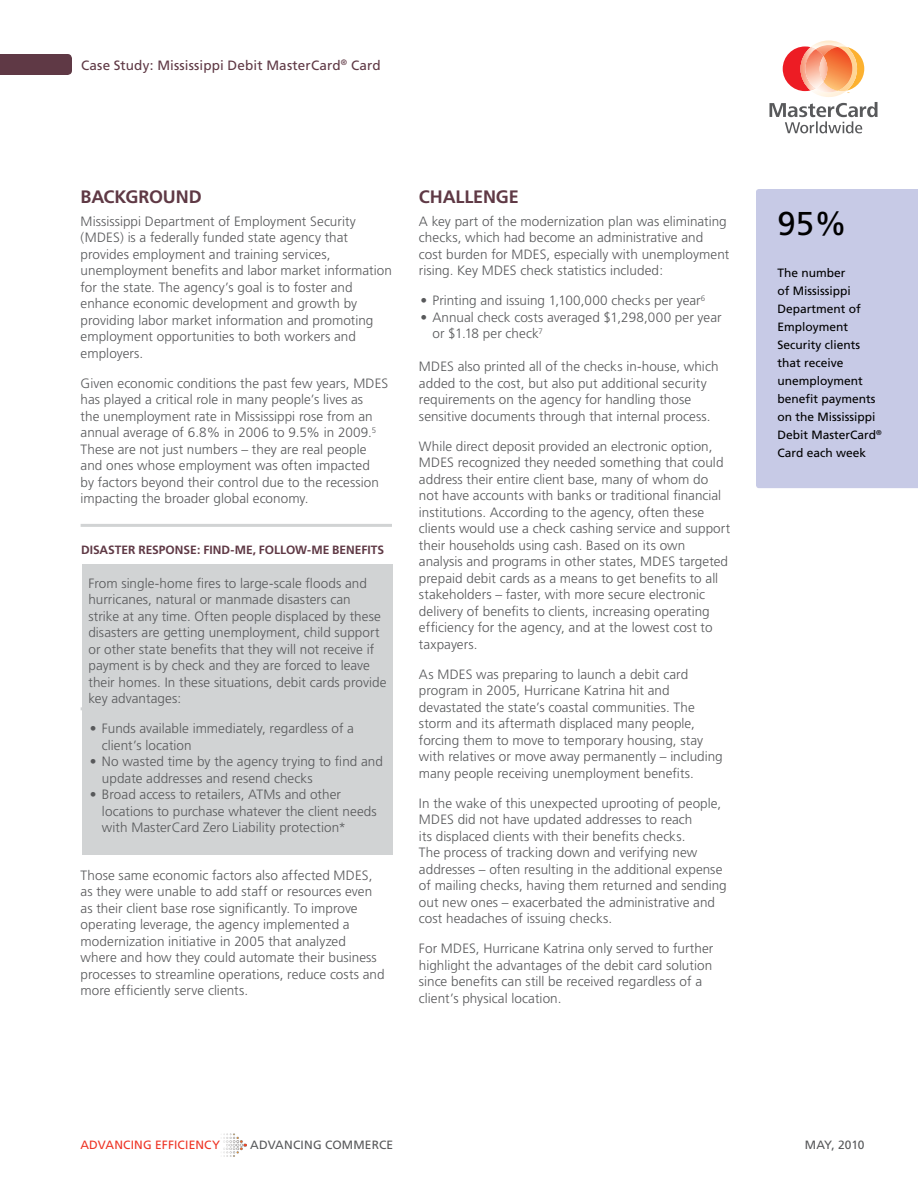
<style>
.page{position:relative;width:918px;height:1188px;background:#fff}
.page>*{position:absolute;margin:0;border:0;box-sizing:border-box;transform-origin:0 0}
.t1{font:33px "Frutiger";color:#000}
.t2{font:700 18px "Frutiger";letter-spacing:-.01em;color:#5f3945}
.t3{font:300 13.5px/16.5px "Frutiger";letter-spacing:.005em;color:#58595b}
.t4{font:13.5px "Frutiger";letter-spacing:.01em;color:#5f3945}
.t5{font:12px/18px "Frutiger";color:#000}
.t6{font:700 12px "Frutiger";color:#5f3945}
.t7{font:12px "Frutiger";letter-spacing:.015em;color:#58595b}
.t8{font:12px "Frutiger";letter-spacing:.015em;color:#ee3425}
</style>
<div class="page">
<div style="left:0;top:54px;width:72px;height:21px;background:#5f3945"></div>
<svg style="left:769px;top:41px;width:109px;height:92px"></svg>
<div style="left:756px;top:189px;width:162px;height:299px;background:#c7cae6"></div>
<hr style="left:81px;top:524px;width:311px;height:3px;background:#d1d3d4">
<hr style="left:81px;top:707px;width:312px;height:3px;background:#d1d3d4">
<div style="left:82px;top:564px;width:311px;height:291px;background:#d1d3d4"></div>
<img style="left:223px;top:1133px;width:23px;height:23px">
<p class="t4" style="left:81px;top:57px;width:301px">Case Study: Mississippi Debit MasterCard<sup>®</sup> Card</p>
<h2 class="t2" style="left:81px;top:186px;width:123px">BACKGROUND</h2>
<p class="t3" style="left:81px;top:213px;width:313px">Mississippi Department of Employment Security (MDES) is a federally funded state agency that provides employment and training services, unemployment benefits and labor market information for the state. The agency’s goal is to foster and enhance economic development and growth by providing labor market information and promoting employment opportunities to both workers and employers.</p>
<p class="t3" style="left:81px;top:375px;width:309px">Given economic conditions the past few years, MDES has played a critical role in many people’s lives as<br>the unemployment rate in Mississippi rose from an annual average of 6.8% in 2006 to 9.5% in 2009.<sup>5<br></sup>These are not just numbers – they are real people and ones whose employment was often impacted<br>by factors beyond their control due to the recession impacting the broader global economy.</p>
<p class="t6" style="left:81px;top:542px;width:8px">DISASTER</p>
<p class="t6" style="left:138px;top:542px;width:224px">RESPONSE : FIND-ME, FOLLOW-ME BENEFITS</p>
<p class="t3" style="left:88px;top:575px;width:300px">From single-home fires to large-scale floods and hurricanes, natural or manmade disasters can<br>strike at any time. Often people displaced by these disasters are getting unemployment, child support or other state benefits that they will not receive if payment is by check and they are forced to leave their homes. In these situations, debit cards provide key advantages:</p>
<p class="t3" style="left:102px;top:720px;width:254px;text-indent:-12px">• Funds available immediately, regardless of a client’s location</p>
<p class="t3" style="left:102px;top:753px;width:283px;text-indent:-12px">• No wasted time by the agency trying to find and update addresses and resend checks</p>
<p class="t3" style="left:102px;top:786px;width:276px;text-indent:-12px">• Broad access to retailers, ATMs and other locations to purchase whatever the client needs with MasterCard Zero Liability protection*</p>
<p class="t3" style="left:81px;top:867px;width:306px">Those same economic factors also affected MDES, as they were unable to add staff or resources even as their client base rose significantly. To improve operating leverage, the agency implemented a modernization initiative in 2005 that analyzed where and how they could automate their business processes to streamline operations, reduce costs and more efficiently serve clients.</p>
<h2 class="t2" style="left:419px;top:186px;width:99px">CHALLENGE</h2>
<p class="t3" style="left:419px;top:213px;width:312px">A key part of the modernization plan was eliminating checks, which had become an administrative and cost burden for MDES, especially with unemployment rising. Key MDES check statistics included:</p>
<p class="t3" style="left:420px;top:293px;width:286px">• Printing and issuing 1,100,000 checks per year<sup>6</sup></p>
<p class="t3" style="left:432px;top:309px;width:291px;text-indent:-12px">• Annual check costs averaged $1,298,000 per year or $1.18 per check<sup>7</sup></p>
<p class="t3" style="left:419px;top:359px;width:301px">MDES also printed all of the checks in-house, which added to the cost, but also put additional security requirements on the agency for handling those sensitive documents through that internal process.</p>
<p class="t3" style="left:419px;top:438px;width:313px">While direct deposit provided an electronic option, MDES recognized they needed something that could address their entire client base, many of whom do not have accounts with banks or traditional financial institutions. According to the agency, often these clients would use a check cashing service and support their households using cash. Based on its own analysis and programs in other states, MDES targeted prepaid debit cards as a means to get benefits to all stakeholders – faster, with more secure electronic delivery of benefits to clients, increasing operating efficiency for the agency, and at the lowest cost to taxpayers.</p>
<p class="t3" style="left:419px;top:666px;width:305px">As MDES was preparing to launch a debit card program in 2005, Hurricane Katrina hit and devastated the state’s coastal communities. The storm and its aftermath displaced many people, forcing them to move to temporary housing, stay with relatives or move away permanently – including many people receiving unemployment benefits.</p>
<p class="t3" style="left:419px;top:795px;width:309px">In the wake of this unexpected uprooting of people, MDES did not have updated addresses to reach<br>its displaced clients with their benefits checks.<br>The process of tracking down and verifying new addresses – often resulting in the additional expense of mailing checks, having them returned and sending out new ones – exacerbated the administrative and cost headaches of issuing checks.</p>
<p class="t3" style="left:419px;top:940px;width:296px">For MDES, Hurricane Katrina only served to further highlight the advantages of the debit card solution since benefits can still be received regardless of a client’s physical location.</p>
<h1 class="t1" style="left:777px;top:204px;width:71px">95%</h1>
<p class="t5" style="left:777px;top:264px;width:106px">The number<br>of Mississippi<br>Department of<br>Employment<br>Security clients that receive unemployment benefit payments on the Mississippi<br>Debit MasterCard<sup>®<br></sup>Card each week</p>
<p class="t8" style="left:80px;top:1138px;width:141px">ADVANCI NG EFFICI ENCY</p>
<p class="t7" style="left:250px;top:1138px;width:145px">ADVANCI NG COMMERCE</p>
<p class="t7" style="left:805px;top:1137px;width:61px">MAY, 2010</p>
</div>
